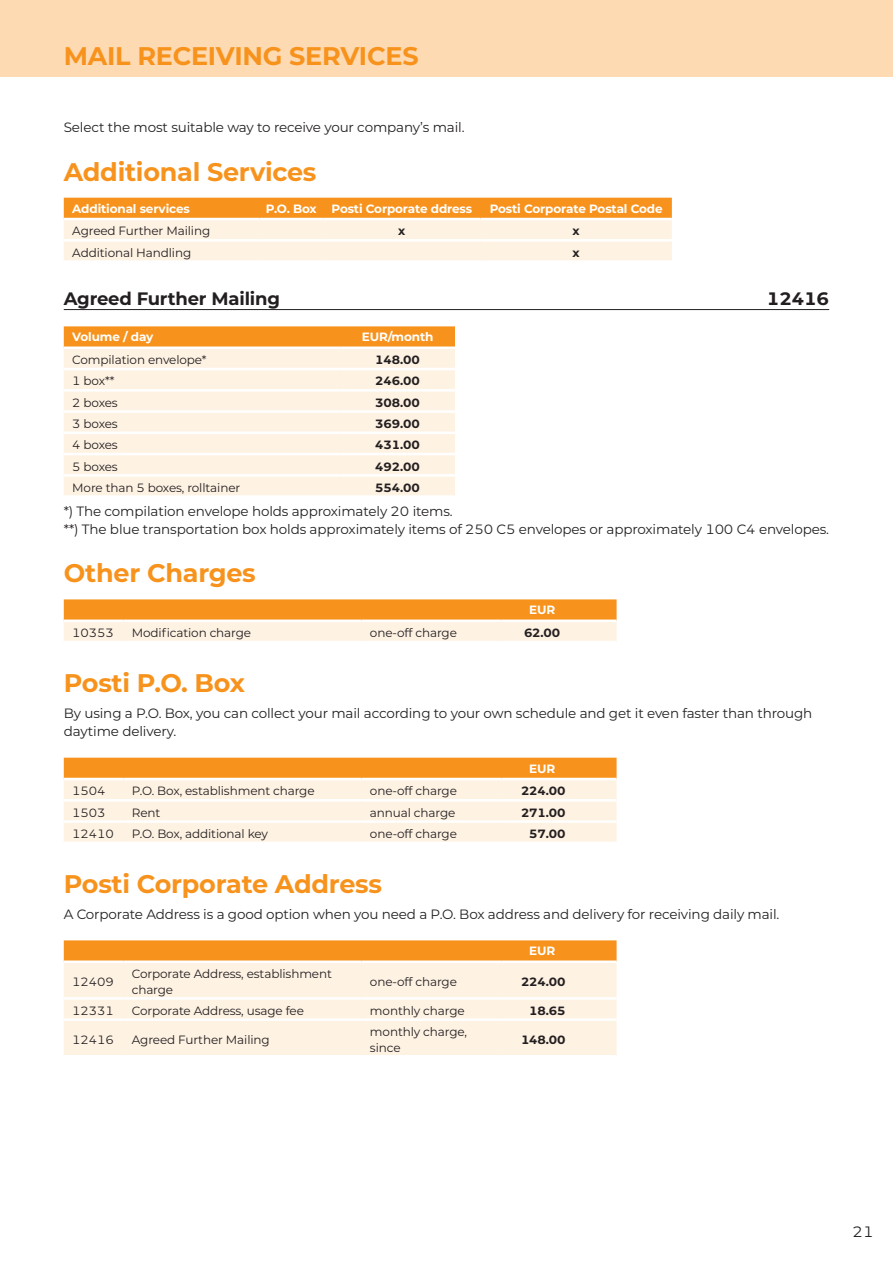
<style>
.page{position:relative;width:893px;height:1263px;background:#fff}
.page>*{position:absolute;margin:0;border:0;box-sizing:border-box;transform-origin:0 0}
.t1{font:700 25.5px "Montserrat";letter-spacing:-.01em;color:#f7931d}
.t2{font:700 18px "Montserrat";letter-spacing:-.01em;color:#231f20}
.t3{font:15px "Montserrat";color:#231f20}
.t4{font:13.5px/18px "Montserrat";letter-spacing:-.01em;color:#231f20}
.t5{font:12px/16.5px "Montserrat";letter-spacing:-.01em;color:#231f20}
.t6{font:700 12px "Montserrat";letter-spacing:-.01em;color:#fff}
.t7{font:700 12px "Montserrat";letter-spacing:-.01em;color:#231f20}
</style>
<div class="page">
<div style="left:0;top:0;width:893px;height:77px;background:#fedab3"></div>
<hr style="left:64px;top:309px;width:765px;height:1px;background:#231f20">
<svg style="left:64px;top:198px;width:608px;height:62px;background:#fbd19e"></svg>
<hr style="left:64px;top:218px;width:195px;height:2px;background:#fff">
<hr style="left:259px;top:218px;width:64px;height:2px;background:#fff">
<hr style="left:323px;top:218px;width:157px;height:2px;background:#fff">
<hr style="left:480px;top:218px;width:192px;height:2px;background:#fff">
<hr style="left:64px;top:239px;width:195px;height:3px;background:#fff">
<hr style="left:259px;top:239px;width:64px;height:3px;background:#fff">
<hr style="left:323px;top:239px;width:157px;height:3px;background:#fff">
<hr style="left:480px;top:239px;width:192px;height:3px;background:#fff">
<div style="left:64px;top:326px;width:391px;height:20px;background:#f7931d"></div>
<div style="left:64px;top:349px;width:391px;height:146px;background:#fef2e3"></div>
<hr style="left:64px;top:368px;width:276px;height:2px;background:#fff">
<hr style="left:340px;top:368px;width:115px;height:2px;background:#fff">
<hr style="left:64px;top:389px;width:276px;height:3px;background:#fff">
<hr style="left:340px;top:389px;width:115px;height:3px;background:#fff">
<hr style="left:64px;top:410px;width:276px;height:3px;background:#fff">
<hr style="left:340px;top:410px;width:115px;height:3px;background:#fff">
<hr style="left:64px;top:432px;width:276px;height:2px;background:#fff">
<hr style="left:340px;top:432px;width:115px;height:2px;background:#fff">
<hr style="left:340px;top:453px;width:115px;height:2px;background:#fff">
<hr style="left:340px;top:474px;width:115px;height:3px;background:#fff">
<hr style="left:64px;top:453px;width:276px;height:2px;background:#fff">
<hr style="left:64px;top:474px;width:276px;height:3px;background:#fff">
<svg style="left:64px;top:599px;width:553px;height:42px;background:#fac280"></svg>
<hr style="left:64px;top:619px;width:59px;height:3px;background:#fff">
<hr style="left:123px;top:619px;width:238px;height:3px;background:#fff">
<hr style="left:361px;top:619px;width:141px;height:3px;background:#fff">
<hr style="left:502px;top:619px;width:115px;height:3px;background:#fff">
<svg style="left:64px;top:758px;width:553px;height:83px;background:#fcd9af"></svg>
<hr style="left:502px;top:799px;width:115px;height:2px;background:#fff">
<hr style="left:502px;top:820px;width:115px;height:3px;background:#fff">
<hr style="left:64px;top:778px;width:59px;height:2px;background:#fff">
<hr style="left:123px;top:778px;width:238px;height:2px;background:#fff">
<hr style="left:361px;top:778px;width:141px;height:2px;background:#fff">
<hr style="left:502px;top:778px;width:115px;height:2px;background:#fff">
<hr style="left:64px;top:799px;width:59px;height:2px;background:#fff">
<hr style="left:123px;top:799px;width:238px;height:2px;background:#fff">
<hr style="left:361px;top:799px;width:141px;height:2px;background:#fff">
<hr style="left:64px;top:820px;width:59px;height:3px;background:#fff">
<hr style="left:123px;top:820px;width:238px;height:3px;background:#fff">
<hr style="left:361px;top:820px;width:141px;height:3px;background:#fff">
<div style="left:64px;top:940px;width:553px;height:20px;background:#f7931d"></div>
<div style="left:64px;top:963px;width:553px;height:92px;background:#fef2e3"></div>
<hr style="left:502px;top:997px;width:115px;height:3px;background:#fff">
<hr style="left:502px;top:1018px;width:115px;height:3px;background:#fff">
<hr style="left:64px;top:997px;width:59px;height:3px;background:#fff">
<hr style="left:123px;top:997px;width:238px;height:3px;background:#fff">
<hr style="left:361px;top:997px;width:141px;height:3px;background:#fff">
<hr style="left:64px;top:1018px;width:59px;height:3px;background:#fff">
<hr style="left:123px;top:1018px;width:238px;height:3px;background:#fff">
<hr style="left:361px;top:1018px;width:141px;height:3px;background:#fff">
<h1 class="t1" style="left:64px;top:37px;width:356px">MAIL RECEIVING SERVICES</h1>
<p class="t4" style="left:64px;top:118px;width:402px">Select the most suitable way to receive your company’s mail.</p>
<h1 class="t1" style="left:64px;top:153px;width:254px">Additional Services</h1>
<p class="t6" style="left:72px;top:200px;width:119px">Additional services</p>
<p class="t6" style="left:266px;top:200px;width:208px">P.O. Box Posti Corporate ddress</p>
<p class="t6" style="left:490px;top:200px;width:174px">Posti Corporate Postal Code</p>
<p class="t5" style="left:72px;top:223px;width:139px">Agreed Further Mailing</p>
<p class="t7" style="left:398px;top:223px;width:9px">x</p>
<p class="t7" style="left:573px;top:223px;width:9px">x</p>
<p class="t5" style="left:72px;top:244px;width:121px">Additional Handling</p>
<p class="t7" style="left:573px;top:244px;width:9px">x</p>
<h2 class="t2" style="left:64px;top:286px;width:218px">Agreed Further Mailing</h2>
<h2 class="t2" style="left:767px;top:286px;width:64px">12416</h2>
<p class="t6" style="left:72px;top:328px;width:83px">Volume / day</p>
<p class="t6" style="left:362px;top:328px;width:73px">EUR/month</p>
<p class="t5" style="left:72px;top:351px;width:136px">Compilation envelope*</p>
<p class="t7" style="left:375px;top:351px;width:46px">148.00</p>
<p class="t5" style="left:72px;top:373px;width:44px">1 box**</p>
<p class="t7" style="left:375px;top:373px;width:46px">246.00</p>
<p class="t5" style="left:72px;top:394px;width:47px">2 boxes</p>
<p class="t7" style="left:375px;top:394px;width:46px">308.00</p>
<p class="t5" style="left:72px;top:415px;width:47px">3 boxes</p>
<p class="t7" style="left:375px;top:415px;width:46px">369.00</p>
<p class="t5" style="left:72px;top:436px;width:47px">4 boxes</p>
<p class="t7" style="left:375px;top:436px;width:46px">431.00</p>
<p class="t5" style="left:72px;top:458px;width:47px">5 boxes</p>
<p class="t7" style="left:375px;top:458px;width:46px">492.00</p>
<p class="t5" style="left:72px;top:479px;width:170px">More than 5 boxes, rolltainer</p>
<p class="t7" style="left:375px;top:479px;width:46px">554.00</p>
<p class="t4" style="left:64px;top:502px;width:767px">*) The compilation envelope holds approximately 20 items.<br>**) The blue transportation box holds approximately items of 250 C5 envelopes or approximately 100 C4 envelopes.</p>
<h1 class="t1" style="left:64px;top:555px;width:194px">Other Charges</h1>
<p class="t6" style="left:529px;top:601px;width:28px">EUR</p>
<p class="t5" style="left:72px;top:624px;width:43px">10353</p>
<p class="t5" style="left:132px;top:624px;width:121px">Modification charge</p>
<p class="t5" style="left:370px;top:624px;width:88px">one-off charge</p>
<p class="t7" style="left:524px;top:624px;width:38px">62.00</p>
<h1 class="t1" style="left:64px;top:664px;width:183px">Posti P.O. Box</h1>
<p class="t4" style="left:64px;top:704px;width:750px">By using a P.O. Box, you can collect your mail according to your own schedule and get it even faster than through daytime delivery.</p>
<p class="t6" style="left:529px;top:760px;width:28px">EUR</p>
<p class="t5" style="left:72px;top:782px;width:35px">1504</p>
<p class="t5" style="left:132px;top:782px;width:184px">P.O. Box, establishment charge</p>
<p class="t5" style="left:370px;top:782px;width:88px">one-off charge</p>
<p class="t7" style="left:521px;top:782px;width:46px">224.00</p>
<p class="t5" style="left:72px;top:804px;width:35px">1503</p>
<p class="t5" style="left:132px;top:804px;width:30px">Rent</p>
<p class="t5" style="left:370px;top:804px;width:87px">annual charge</p>
<p class="t7" style="left:521px;top:804px;width:46px">271.00</p>
<p class="t5" style="left:72px;top:825px;width:43px">12410</p>
<p class="t5" style="left:132px;top:825px;width:138px">P.O. Box, additional key</p>
<p class="t5" style="left:370px;top:825px;width:88px">one-off charge</p>
<p class="t7" style="left:529px;top:825px;width:38px">57.00</p>
<h1 class="t1" style="left:64px;top:865px;width:320px">Posti Corporate Address</h1>
<p class="t4" style="left:64px;top:905px;width:717px">A Corporate Address is a good option when you need a P.O. Box address and delivery for receiving daily mail.</p>
<p class="t6" style="left:529px;top:942px;width:28px">EUR</p>
<p class="t5" style="left:72px;top:973px;width:43px">12409</p>
<p class="t5" style="left:132px;top:965px;width:202px">Corporate Address, establishment charge</p>
<p class="t5" style="left:370px;top:973px;width:88px">one-off charge</p>
<p class="t7" style="left:521px;top:973px;width:46px">224.00</p>
<p class="t5" style="left:72px;top:1002px;width:43px">12331</p>
<p class="t5" style="left:132px;top:1002px;width:174px">Corporate Address, usage fee</p>
<p class="t5" style="left:370px;top:1002px;width:96px">monthly charge</p>
<p class="t7" style="left:529px;top:1002px;width:38px">18.65</p>
<p class="t5" style="left:72px;top:1031px;width:43px">12416</p>
<p class="t5" style="left:132px;top:1031px;width:139px">Agreed Further Mailing</p>
<p class="t5" style="left:370px;top:1023px;width:99px">monthly charge, since</p>
<p class="t7" style="left:521px;top:1031px;width:46px">148.00</p>
<p class="t3" style="left:853px;top:1221px;width:22px">21</p>
</div>
